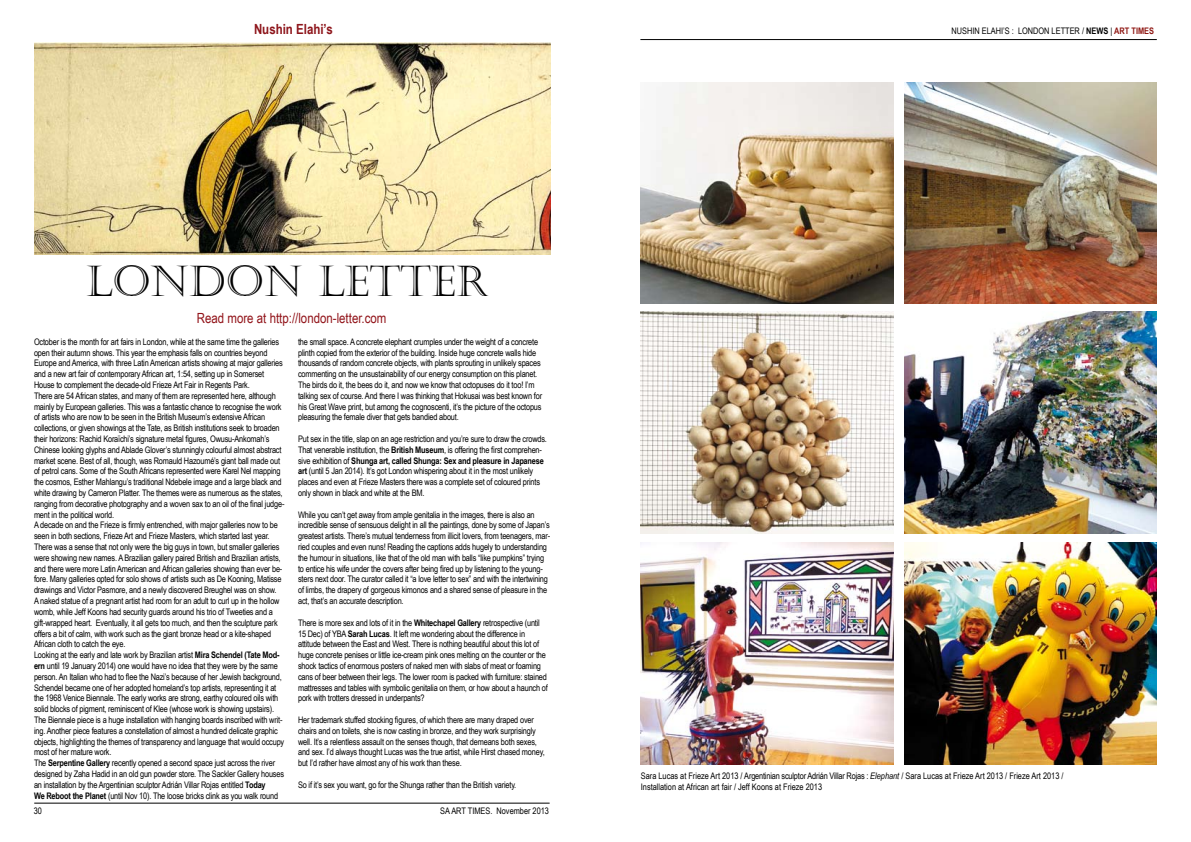
<style>
.page{position:relative;width:1191px;height:842px;background:#fff}
.page>*{position:absolute;margin:0;border:0;box-sizing:border-box;transform-origin:0 0}
.t1{font:43px "Castellar";color:#000}
.t2{font:14px "Arial Narrow";color:#92141a}
.t3{font:700 14px "Arial Narrow";color:#8d141a}
.t4{font:9px/10.8px "Arial Narrow";letter-spacing:-.02em;color:#000}
.t5{font:9px/10.8px "Arial Narrow";color:#000}
.s1{font-weight:700}
.s2{font-weight:700;color:#8e1511}
.s3{font-style:italic}
</style>
<div class="page">
<img style="left:34px;top:43px;width:516px;height:211px">
<img style="left:641px;top:82px;width:252px;height:222px">
<img style="left:904px;top:82px;width:253px;height:222px">
<img style="left:641px;top:312px;width:252px;height:221px">
<img style="left:904px;top:312px;width:253px;height:221px">
<img style="left:641px;top:542px;width:252px;height:222px">
<img style="left:904px;top:542px;width:253px;height:222px">
<hr style="left:34px;top:803px;width:515px;height:1px;background:#000">
<hr style="left:640px;top:39px;width:516px;height:1px;background:#000">
<svg style="left:1111px;top:39px;width:45px;height:2px"></svg>
<h2 class="t3" style="left:254px;top:18px;width:80px">Nushin Elahi’s</h2>
<h1 class="t1" style="left:86px;top:256px;width:404px">LONDON LETTER</h1>
<h2 class="t2" style="left:197px;top:308px;width:191px">Read more at http://london-letter.com</h2>
<p class="t4" style="left:34px;top:336px;width:252px">October is the month for art fairs in London, while at the same time the galleries open their autumn shows. This year the emphasis falls on countries beyond Europe and America, with three Latin American artists showing at major galleries and a new art fair of contemporary African art, 1:54, setting up in Somerset House to complement the decade-old Frieze Art Fair in Regents Park.<br>There are 54 African states, and many of them are represented here, although mainly by European galleries. This was a fantastic chance to recognise the work of artists who are now to be seen in the British Museum’s extensive African collections, or given showings at the Tate, as British institutions seek to broaden their horizons: Rachid Koraïchi’s signature metal figures, Owusu-Ankomah’s Chinese looking glyphs and Ablade Glover’s stunningly colourful almost abstract market scene. Best of all, though, was Romauld Hazoumé’s giant ball made out of petrol cans. Some of the South Africans represented were Karel Nel mapping the cosmos, Esther Mahlangu’s traditional Ndebele image and a large black and white drawing by Cameron Platter. The themes were as numerous as the states, ranging from decorative photography and a woven sax to an oil of the final judge&shy;ment in the political world.<br>A decade on and the Frieze is firmly entrenched, with major galleries now to be seen in both sections, Frieze Art and Frieze Masters, which started last year.<br>There was a sense that not only were the big guys in town, but smaller galleries were showing new names. A Brazilian gallery paired British and Brazilian artists, and there were more Latin American and African galleries showing than ever be&shy;fore. Many galleries opted for solo shows of artists such as De Kooning, Matisse drawings and Victor Pasmore, and a newly discovered Breughel was on show.<br>A naked statue of a pregnant artist had room for an adult to curl up in the hollow womb, while Jeff Koons had security guards around his trio of Tweeties and a gift-wrapped heart. Eventually, it all gets too much, and then the sculpture park offers a bit of calm, with work such as the giant bronze head or a kite-shaped African cloth to catch the eye.<br>Looking at the early and late work by Brazilian artist <span class="s1">Mira Schendel (Tate Mod&shy;ern</span> until 19 January 2014) one would have no idea that they were by the same person. An Italian who had to flee the Nazi’s because of her Jewish background, Schendel became one of her adopted homeland’s top artists, representing it at the 1968 Venice Biennale. The early works are strong, earthy coloured oils with solid blocks of pigment, reminiscent of Klee (whose work is showing upstairs).<br>The Biennale piece is a huge installation with hanging boards inscribed with writ&shy;ing. Another piece features a constellation of almost a hundred delicate graphic objects, highlighting the themes of transparency and language that would occupy most of her mature work.<br>The <span class="s1">Serpentine Gallery</span> recently opened a second space just across the river designed by Zaha Hadid in an old gun powder store. The Sackler Gallery houses an installation by the Argentinian sculptor Adrián Villar Rojas entitled <span class="s1">Today<br>We Reboot the Planet</span> (until Nov 10). The loose bricks clink as you walk round</p>
<p class="t4" style="left:298px;top:336px;width:245px">the small space. A concrete elephant crumples under the weight of a concrete plinth copied from the exterior of the building. Inside huge concrete walls hide thousands of random concrete objects, with plants sprouting in unlikely spaces commenting on the unsustainability of our energy consumption on this planet.<br>The birds do it, the bees do it, and now we know that octopuses do it too! I’m talking sex of course. And there I was thinking that Hokusai was best known for his Great Wave print, but among the cognoscenti, it’s the picture of the octopus pleasuring the female diver that gets bandied about.</p>
<p class="t4" style="left:298px;top:433px;width:250px">Put sex in the title, slap on an age restriction and you’re sure to draw the crowds.<br>That venerable institution, the <span class="s1">British Museum</span>, is offering the first comprehen&shy;sive exhibition of <span class="s1">Shunga art, called Shunga: Sex and pleasure in Japanese art</span> (until 5 Jan 2014). It’s got London whispering about it in the most unlikely places and even at Frieze Masters there was a complete set of coloured prints only shown in black and white at the BM.</p>
<p class="t4" style="left:298px;top:509px;width:253px">While you can’t get away from ample genitalia in the images, there is also an incredible sense of sensuous delight in all the paintings, done by some of Japan’s greatest artists. There’s mutual tenderness from illicit lovers, from teenagers, mar&shy;ried couples and even nuns! Reading the captions adds hugely to understanding the humour in situations, like that of the old man with balls “like pumpkins” trying to entice his wife under the covers after being fired up by listening to the young&shy;sters next door. The curator called it “a love letter to sex” and with the intertwining of limbs, the drapery of gorgeous kimonos and a shared sense of pleasure in the act, that’s an accurate description.</p>
<p class="t4" style="left:298px;top:617px;width:251px">There is more sex and lots of it in the <span class="s1">Whitechapel Gallery</span> retrospective (until 15 Dec) of YBA <span class="s1">Sarah Lucas</span>. It left me wondering about the difference in attitude between the East and West. There is nothing beautiful about this lot of huge concrete penises or little ice-cream pink ones melting on the counter or the shock tactics of enormous posters of naked men with slabs of meat or foaming cans of beer between their legs. The lower room is packed with furniture: stained mattresses and tables with symbolic genitalia on them, or how about a haunch of pork with trotters dressed in underpants?</p>
<p class="t4" style="left:298px;top:714px;width:248px">Her trademark stuffed stocking figures, of which there are many draped over chairs and on toilets, she is now casting in bronze, and they work surprisingly well. It’s a relentless assault on the senses though, that demeans both sexes, and sex. I’d always thought Lucas was the true artist, while Hirst chased money, but I’d rather have almost any of his work than these.</p>
<p class="t4" style="left:298px;top:779px;width:220px">So if it’s sex you want, go for the Shunga rather than the British variety.</p>
<p class="t4" style="left:34px;top:805px;width:10px">30</p>
<p class="t5" style="left:440px;top:805px;width:110px">SA ART TIMES. November 2013</p>
<p class="t5" style="left:951px;top:25px;width:204px">NUSHIN ELAHI’S : LONDON LETTER / <span class="s1">NEWS</span> | <span class="s2">ART TIMES</span></p>
<p class="t5" style="left:641px;top:770px;width:424px">Sara Lucas at Frieze Art 2013 / Argentinian sculptor Adrián Villar Rojas : <span class="s3">Elephant</span> / Sara Lucas at Frieze Art 2013 / Frieze Art 2013 /<br>Installation at African art fair / Jeff Koons at Frieze 2013</p>
</div>
